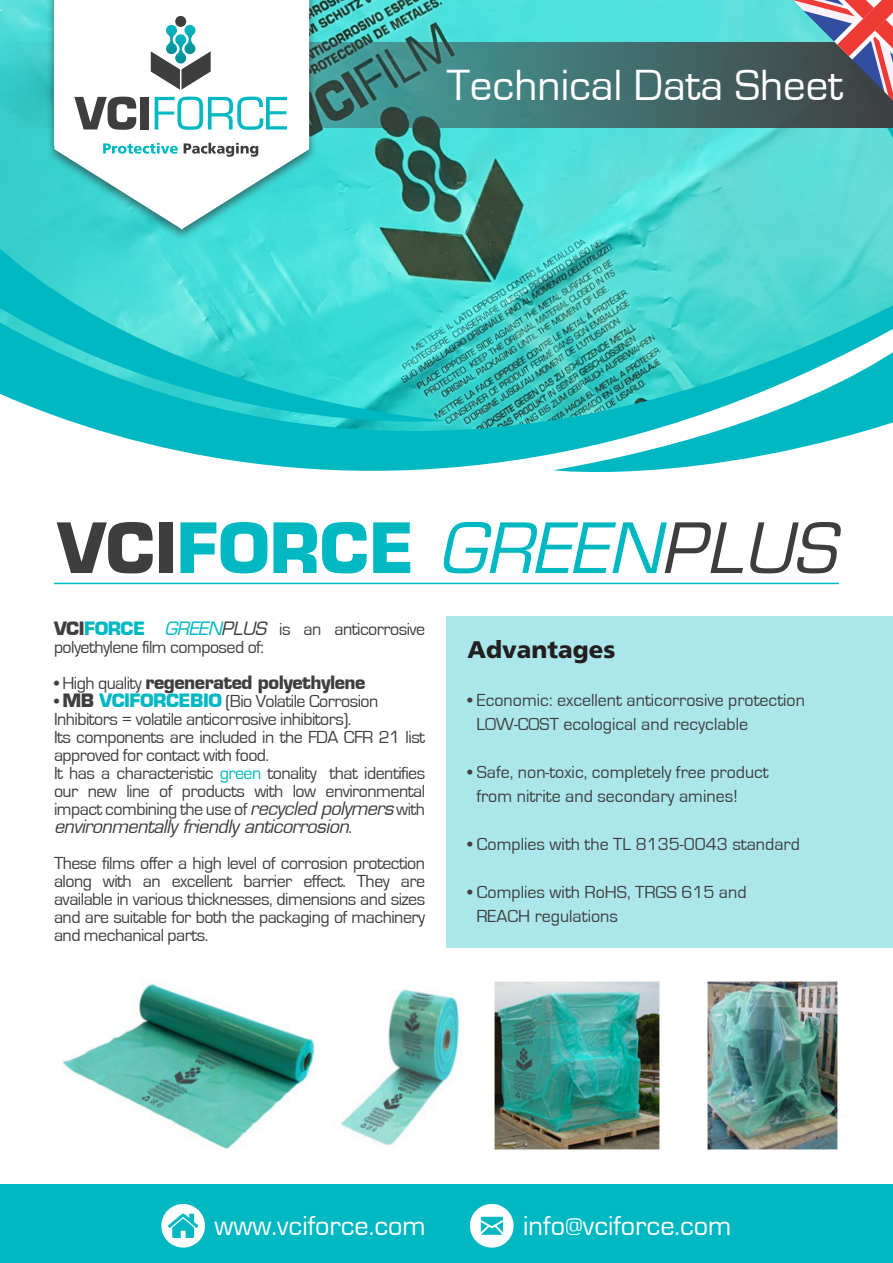
<style>
.page{position:relative;width:893px;height:1263px;background:#fff}
.page>*{position:absolute;margin:0;border:0;box-sizing:border-box;transform-origin:0 0}
.t1{font:700 67.5px "Eurostile LT";color:#00b8c2}
.t2{font:45px "Eurostile";color:#fff}
.t3{font:28.35px "Eurostile";color:#fff}
.t4{font:800 24px "Articulate";color:#231f20}
.t5{font:18px/18px "Eurostile";letter-spacing:-.03em;color:#3e3e3f}
.t6{font:18px "Eurostile";color:#3e3e3f}
.t7{font:700 18px "Eurostile LT";letter-spacing:-.03em;color:#3e3e3f}
.s1{color:#3e3e3f}
.s2{font-weight:400;font-style:italic}
.s3{font-weight:400;font-style:italic;color:#3e3e3f}
.s4{font-family:"Eurostile LT";font-weight:700}
.s5{font-family:"Eurostile LT";font-weight:700;color:#00b8c2}
.s6{font-family:"Eurostile LT";font-style:italic;color:#00b8c2}
.s7{font-family:"Eurostile LT";font-style:italic}
.s8{font-family:"Eurostile";font-weight:400}
.s9{color:#00b8c2}
</style>
<div class="page">
<img style="left:0;top:0;width:893px;height:247px">
<div style="left:446px;top:617px;width:447px;height:331px;background:#abe7ea"></div>
<div style="left:0;top:1184px;width:893px;height:79px;background:#00b8c2"></div>
<svg style="left:0;top:43px;width:893px;height:85px;background:#407877"></svg>
<svg style="left:161px;top:1204px;width:44px;height:43px"></svg>
<svg style="left:470px;top:1204px;width:44px;height:43px"></svg>
<div style="left:46px;top:0;width:271px;height:241px;background:#231f20;opacity:.55"></div>
<svg style="left:54px;top:0;width:255px;height:223px"></svg>
<div style="left:175px;top:16px;width:11px;height:11px;background:#3e3e3f;border-radius:50%"></div>
<svg style="left:151px;top:22px;width:60px;height:68px"></svg>
<svg style="left:103px;top:143px;width:75px;height:11px"></svg>
<svg style="left:184px;top:143px;width:74px;height:14px"></svg>
<svg style="left:74px;top:97px;width:62px;height:33px"></svg>
<div style="left:140px;top:97px;width:9px;height:32px;background:#3e3e3f"></div>
<svg style="left:155px;top:97px;width:132px;height:33px"></svg>
<img style="left:62px;top:982px;width:254px;height:167px">
<img style="left:340px;top:989px;width:122px;height:157px">
<img style="left:494px;top:981px;width:166px;height:169px">
<img style="left:707px;top:981px;width:131px;height:169px">
<svg style="left:0;top:223px;width:446px;height:24px;background:#42cbc7"></svg>
<svg style="left:0;top:247px;width:893px;height:370px"></svg>
<svg style="left:793px;top:0;width:100px;height:100px;background:#856f78"></svg>
<p class="t2" style="left:447px;top:61px;width:398px">Technical Data Sheet</p>
<p class="t1" style="left:58px;top:506px;width:779px"><span class="s1">VCI</span>FORCE <span class="s2">GREEN</span><span class="s3">PLUS</span></p>
<p class="t5" style="left:54px;top:620px;width:373px"><span class="s4">VCI</span><span class="s5">FORCE</span> <span class="s6">GREEN</span><span class="s7">PLUS</span> is an anticorrosive polyethylene film composed of:</p>
<p class="t7" style="left:54px;top:671px;width:313px"><span class="s8">• High quality</span> regenerated polyethylene</p>
<p class="t5" style="left:54px;top:692px;width:326px">• <span class="s4">MB</span> <span class="s5">VCIFORCEBIO</span> (Bio Volatile Corrosion<br>Inhibitors = volatile anticorrosive inhibitors).</p>
<p class="t5" style="left:54px;top:728px;width:373px">Its components are included in the FDA CFR 21 list approved for contact with food.</p>
<p class="t5" style="left:54px;top:764px;width:373px;text-align:justify">It has a characteristic <span class="s9">green</span> tonality that identifies our new line of products with low environmental impact combining the use of <span class="s7">recycled polymers</span> with <span class="s7">environmentally friendly anticorrosion</span>.</p>
<p class="t5" style="left:54px;top:854px;width:373px;text-align:justify">These films offer a high level of corrosion protection along with an excellent barrier effect. They are available in various thicknesses, dimensions and sizes and are suitable for both the packaging of machinery and mechanical parts.</p>
<p class="t4" style="left:467px;top:635px;width:150px">Advantages</p>
<p class="t6" style="left:467px;top:690px;width:339px">• Economic: excellent anticorrosive protection</p>
<p class="t6" style="left:476px;top:714px;width:273px">LOW-COST ecological and recyclable</p>
<p class="t6" style="left:467px;top:762px;width:303px">• Safe, non-toxic, completely free product</p>
<p class="t6" style="left:476px;top:786px;width:263px">from nitrite and secondary amines!</p>
<p class="t6" style="left:467px;top:834px;width:334px">• Complies with the TL 8135-0043 standard</p>
<p class="t6" style="left:467px;top:882px;width:281px">• Complies with RoHS, TRGS 615 and</p>
<p class="t6" style="left:476px;top:906px;width:143px">REACH regulations</p>
<p class="t3" style="left:215px;top:1211px;width:213px">www.vciforce.com</p>
<p class="t3" style="left:523px;top:1211px;width:210px">info@vciforce.com</p>
</div>
